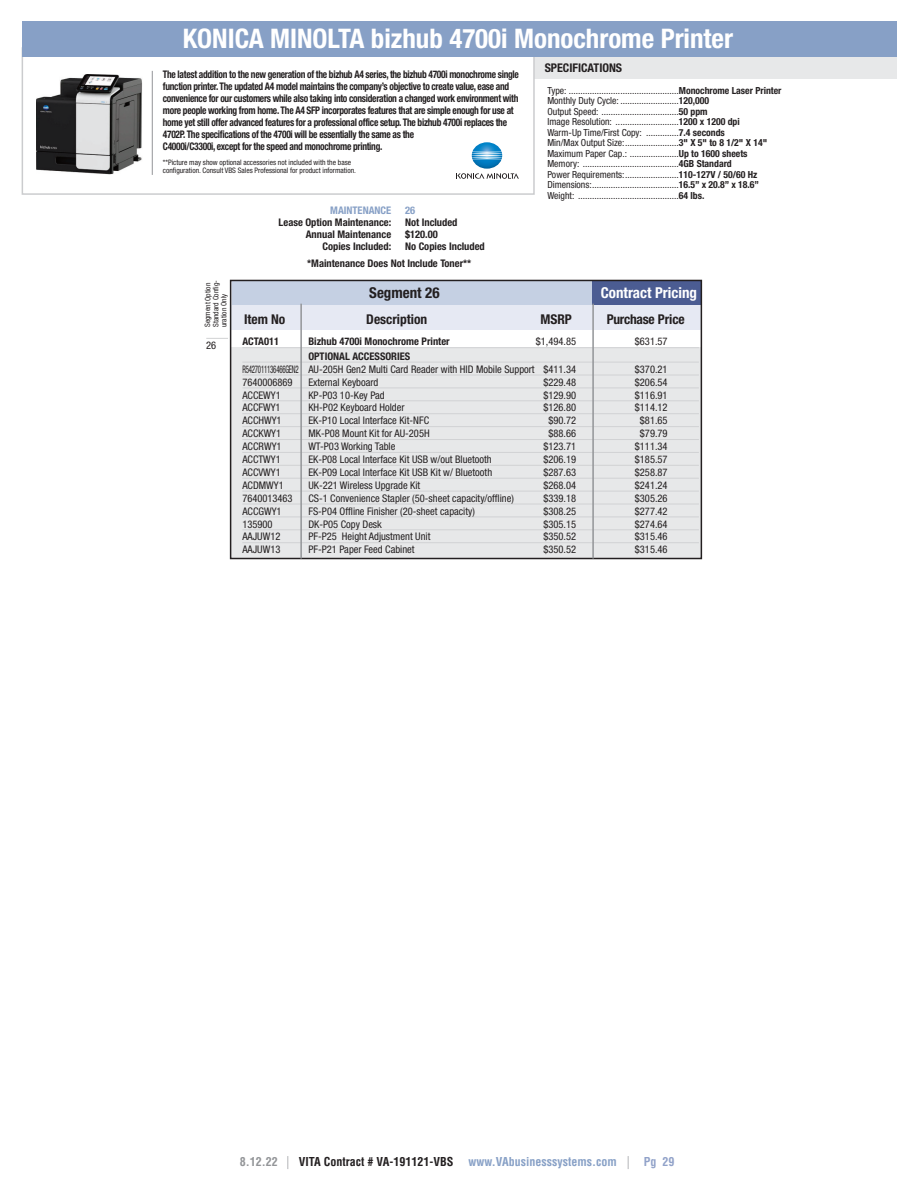
<style>
.page{position:relative;width:918px;height:1188px;background:#fff}
.page>*{position:absolute;margin:0;border:0;box-sizing:border-box;transform-origin:0 0}
.t1{font:700 condensed 27px "Helvetica Neue";color:#fff}
.t2{font:700 condensed 15px "Helvetica Neue";color:#fff}
.t3{font:700 condensed 15px "Helvetica Neue";color:#231f20}
.t4{font:700 condensed 13.5px "Helvetica Neue";color:#231f20}
.t5{font:700 condensed 13.5px "Helvetica Neue";letter-spacing:-.02em;color:#231f20}
.t6{font:700 condensed 12px "Helvetica";color:#231f20}
.t7{font:700 condensed 12px "Helvetica Neue";color:#231f20}
.t8{font:700 condensed 12px "Helvetica";color:#939598}
.t9{font:700 condensed 12px "Helvetica";color:#91a2c9}
.t10{font:condensed 10.5px "Helvetica Neue";color:#231f20}
.t11{font:700 condensed 10.5px/12px "Helvetica Neue";letter-spacing:-.03em;color:#231f20;scale:.9 1}
.t12{font:700 condensed 10.5px/12px "Helvetica Neue";color:#231f20}
.t13{font:condensed 10.5px "Helvetica Neue";color:#231f20;scale:.65 1}
.t14{font:700 condensed 10.5px "Helvetica Neue";color:#87a0c6}
.t15{font:condensed 9.75px/10.5px "Helvetica Neue";color:#231f20}
.t16{font:condensed 7.5px/7.9px "Helvetica Neue";color:#231f20}
.s1{font-weight:700}
.s2{color:#87a0c6}
</style>
<div class="page">
<svg style="left:628px;top:1156px;width:1px;height:13px"></svg>
<svg style="left:287px;top:1156px;width:1px;height:13px"></svg>
<div style="left:534px;top:57px;width:362px;height:22px;background:#e7e8e9"></div>
<svg style="left:22px;top:57px;width:513px;height:138px"></svg>
<div style="left:22px;top:22px;width:874px;height:35px;background:#87a0c6"></div>
<hr style="left:152px;top:71px;width:1px;height:104px;background:#939598">
<img style="left:472px;top:142px;width:30px;height:27px">
<svg style="left:456px;top:173px;width:63px;height:6px"></svg>
<div style="left:231px;top:281px;width:470px;height:48px;background:#e6e9f3"></div>
<div style="left:232px;top:281px;width:368px;height:24px;background:#c5d0e3"></div>
<svg style="left:206px;top:338px;width:22px;height:1px"></svg>
<div style="left:593px;top:281px;width:108px;height:24px;background:#4b5c92"></div>
<div style="left:231px;top:347px;width:470px;height:211px;background:#e7e8e9"></div>
<hr style="left:242px;top:347px;width:457px;height:1px;background:#d1d2d4">
<hr style="left:242px;top:362px;width:457px;height:1px;background:#d1d2d4">
<hr style="left:242px;top:375px;width:457px;height:1px;background:#d1d2d4">
<hr style="left:242px;top:388px;width:457px;height:1px;background:#d1d2d4">
<hr style="left:242px;top:400px;width:457px;height:1px;background:#d1d2d4">
<hr style="left:242px;top:413px;width:457px;height:1px;background:#d1d2d4">
<hr style="left:242px;top:426px;width:457px;height:1px;background:#d1d2d4">
<hr style="left:242px;top:439px;width:457px;height:1px;background:#d1d2d4">
<hr style="left:242px;top:452px;width:457px;height:1px;background:#d1d2d4">
<hr style="left:242px;top:465px;width:457px;height:1px;background:#d1d2d4">
<hr style="left:242px;top:478px;width:457px;height:1px;background:#d1d2d4">
<hr style="left:242px;top:491px;width:457px;height:1px;background:#d1d2d4">
<hr style="left:242px;top:504px;width:457px;height:1px;background:#d1d2d4">
<hr style="left:242px;top:517px;width:457px;height:1px;background:#d1d2d4">
<hr style="left:242px;top:529px;width:457px;height:1px;background:#d1d2d4">
<hr style="left:242px;top:542px;width:457px;height:1px;background:#d1d2d4">
<div style="left:230px;top:280px;width:472px;height:279px;border:2px solid #231f20"></div>
<hr style="left:592px;top:304px;width:2px;height:255px;background:#939598">
<hr style="left:300px;top:304px;width:2px;height:255px;background:#939598">
<img style="left:37px;top:74px;width:106px;height:100px">
<h1 class="t1" style="left:183px;top:29px;width:552px">KONICA MINOLTA bizhub 4700i Monochrome Printer</h1>
<p class="t15" style="left:547px;top:86px;width:236px">Type: ...............................................<span class="s1">Monochrome Laser Printer </span>Monthly Duty Cycle: .........................<span class="s1">120,000<br></span>Output Speed: .................................<span class="s1">50 ppm<br></span>Image Resolution: ...........................<span class="s1">1200 x 1200 dpi<br></span>Warm-Up Time/First Copy: ..............<span class="s1">7.4 seconds<br></span>Min/Max Output Size:.......................<span class="s1">3" X 5" to 8 1/2" X 14" </span>Maximum Paper Cap.: .....................<span class="s1">Up to 1600 sheets </span>Memory: .........................................<span class="s1">4GB Standard<br></span>Power Requirements:.......................<span class="s1">110-127V / 50/60 Hz </span>Dimensions:.....................................<span class="s1">16.5” x 20.8” x 18.6” </span>Weight: ...........................................<span class="s1">64 lbs.</span></p>
<p class="t7" style="left:545px;top:58px;width:79px">SPECIFICATIONS</p>
<p class="t11" style="left:163px;top:69px;width:397px">The latest addition to the new generation of the bizhub A4 series, the bizhub 4700i monochrome single function printer. The updated A4 model maintains the company’s objective to create value, ease and convenience for our customers while also taking into consideration a changed work environment with more people working from home. The A4 SFP incorporates features that are simple enough for use at home yet still offer advanced features for a professional office setup. The bizhub 4700i replaces the 4702P. The specifications of the 4700i will be essentially the same as the<br>C4000i/C3300i, except for the speed and monochrome printing.</p>
<p class="t16" style="left:163px;top:158px;width:195px;line-height:8.7px">**Picture may show optional accessories not included with the base configuration. Consult VBS Sales Professional for product information.</p>
<p class="t16" style="left:204px;top:327px;width:49px;rotate:-90deg">Segment Option<br>Standard Config&shy;uration Only</p>
<p class="t10" style="left:206px;top:342px;width:12px">26</p>
<p class="t14" style="left:330px;top:207px;width:62px">MAINTENANCE</p>
<p class="t12" style="left:279px;top:217px;width:114px;text-align:right">Lease Option Maintenance:<br>Annual Maintenance<br>Copies Included:</p>
<p class="t12" style="left:307px;top:258px;width:166px">*Maintenance Does Not Include Toner**</p>
<p class="t14" style="left:405px;top:207px;width:12px">26</p>
<p class="t12" style="left:405px;top:217px;width:81px">Not Included $120.00<br>No Copies Included</p>
<h2 class="t3" style="left:369px;top:287px;width:72px">Segment 26</h2>
<h2 class="t2" style="left:601px;top:287px;width:98px">Contract Pricing</h2>
<p class="t4" style="left:244px;top:314px;width:43px">Item No</p>
<p class="t4" style="left:366px;top:314px;width:63px">Description</p>
<p class="t4" style="left:540px;top:314px;width:33px">MSRP</p>
<p class="t5" style="left:607px;top:314px;width:80px">Purchase Price</p>
<p class="t12" style="left:242px;top:337px;width:38px">ACTA011</p>
<p class="t12" style="left:308px;top:337px;width:143px">Bizhub 4700i Monochrome Printer</p>
<p class="t10" style="left:536px;top:338px;width:42px">$1,494.85</p>
<p class="t10" style="left:635px;top:338px;width:34px">$631.57</p>
<p class="t12" style="left:308px;top:351px;width:103px">OPTIONAL ACCESSORIES</p>
<p class="t13" style="left:242px;top:365px;width:515px">R5427011136466GEN2 AU-205H Gen2 Multi Card Reader with HID Mobile Support $411.34</p>
<p class="t10" style="left:635px;top:365px;width:34px">$370.21</p>
<p class="t10" style="left:242px;top:378px;width:52px">7640006869</p>
<p class="t10" style="left:308px;top:378px;width:72px">External Keyboard</p>
<p class="t10" style="left:543px;top:378px;width:34px">$229.48</p>
<p class="t10" style="left:635px;top:378px;width:34px">$206.54</p>
<p class="t10" style="left:242px;top:391px;width:40px">ACCEWY1</p>
<p class="t10" style="left:308px;top:391px;width:78px">KP-P03 10-Key Pad</p>
<p class="t10" style="left:543px;top:391px;width:34px">$129.90</p>
<p class="t10" style="left:635px;top:391px;width:34px">$116.91</p>
<p class="t10" style="left:242px;top:404px;width:40px">ACCFWY1</p>
<p class="t10" style="left:308px;top:404px;width:98px">KH-P02 Keyboard Holder</p>
<p class="t10" style="left:543px;top:404px;width:34px">$126.80</p>
<p class="t10" style="left:635px;top:404px;width:34px">$114.12</p>
<p class="t10" style="left:242px;top:417px;width:41px">ACCHWY1</p>
<p class="t10" style="left:308px;top:417px;width:122px">EK-P10 Local Interface Kit-NFC</p>
<p class="t10" style="left:548px;top:417px;width:29px">$90.72</p>
<p class="t10" style="left:640px;top:417px;width:29px">$81.65</p>
<p class="t10" style="left:242px;top:430px;width:40px">ACCKWY1</p>
<p class="t10" style="left:308px;top:430px;width:123px">MK-P08 Mount Kit for AU-205H</p>
<p class="t10" style="left:548px;top:430px;width:29px">$88.66</p>
<p class="t10" style="left:640px;top:430px;width:29px">$79.79</p>
<p class="t10" style="left:242px;top:443px;width:41px">ACCRWY1</p>
<p class="t10" style="left:308px;top:443px;width:88px">WT-P03 Working Table</p>
<p class="t10" style="left:543px;top:443px;width:34px">$123.71</p>
<p class="t10" style="left:635px;top:443px;width:34px">$111.34</p>
<p class="t10" style="left:242px;top:456px;width:40px">ACCTWY1</p>
<p class="t10" style="left:308px;top:456px;width:185px">EK-P08 Local Interface Kit USB w/out Bluetooth</p>
<p class="t10" style="left:543px;top:456px;width:34px">$206.19</p>
<p class="t10" style="left:635px;top:456px;width:34px">$185.57</p>
<p class="t10" style="left:242px;top:468px;width:40px">ACCVWY1</p>
<p class="t10" style="left:308px;top:468px;width:185px">EK-P09 Local Interface Kit USB Kit w/ Bluetooth</p>
<p class="t10" style="left:543px;top:468px;width:34px">$287.63</p>
<p class="t10" style="left:635px;top:468px;width:34px">$258.87</p>
<p class="t10" style="left:242px;top:481px;width:43px">ACDMWY1</p>
<p class="t10" style="left:308px;top:481px;width:113px">UK-221 Wireless Upgrade Kit</p>
<p class="t10" style="left:543px;top:481px;width:34px">$268.04</p>
<p class="t10" style="left:635px;top:481px;width:34px">$241.24</p>
<p class="t10" style="left:242px;top:494px;width:52px">7640013463</p>
<p class="t10" style="left:308px;top:494px;width:207px">CS-1 Convenience Stapler (50-sheet capacity/offline)</p>
<p class="t10" style="left:543px;top:494px;width:34px">$339.18</p>
<p class="t10" style="left:635px;top:494px;width:34px">$305.26</p>
<p class="t10" style="left:242px;top:507px;width:41px">ACCGWY1</p>
<p class="t10" style="left:308px;top:507px;width:168px">FS-P04 Offline Finisher (20-sheet capacity)</p>
<p class="t10" style="left:543px;top:507px;width:34px">$308.25</p>
<p class="t10" style="left:635px;top:507px;width:34px">$277.42</p>
<p class="t10" style="left:242px;top:520px;width:32px">135900</p>
<p class="t10" style="left:308px;top:520px;width:75px">DK-P05 Copy Desk</p>
<p class="t10" style="left:543px;top:520px;width:34px">$305.15</p>
<p class="t10" style="left:635px;top:520px;width:34px">$274.64</p>
<p class="t10" style="left:242px;top:533px;width:40px">AAJUW12</p>
<p class="t10" style="left:308px;top:533px;width:124px">PF-P25 Height Adjustment Unit</p>
<p class="t10" style="left:543px;top:533px;width:34px">$350.52</p>
<p class="t10" style="left:635px;top:533px;width:34px">$315.46</p>
<p class="t10" style="left:242px;top:546px;width:40px">AAJUW13</p>
<p class="t10" style="left:308px;top:546px;width:108px">PF-P21 Paper Feed Cabinet</p>
<p class="t10" style="left:543px;top:546px;width:34px">$350.52</p>
<p class="t10" style="left:635px;top:546px;width:34px">$315.46</p>
<p class="t8" style="left:240px;top:1155px;width:39px">8.12.22</p>
<p class="t6" style="left:299px;top:1155px;width:319px">VITA Contract # VA-191121-VBS <span class="s2">www.VAbusinesssystems.com</span></p>
<p class="t9" style="left:644px;top:1155px;width:32px">Pg 29</p>
</div>
